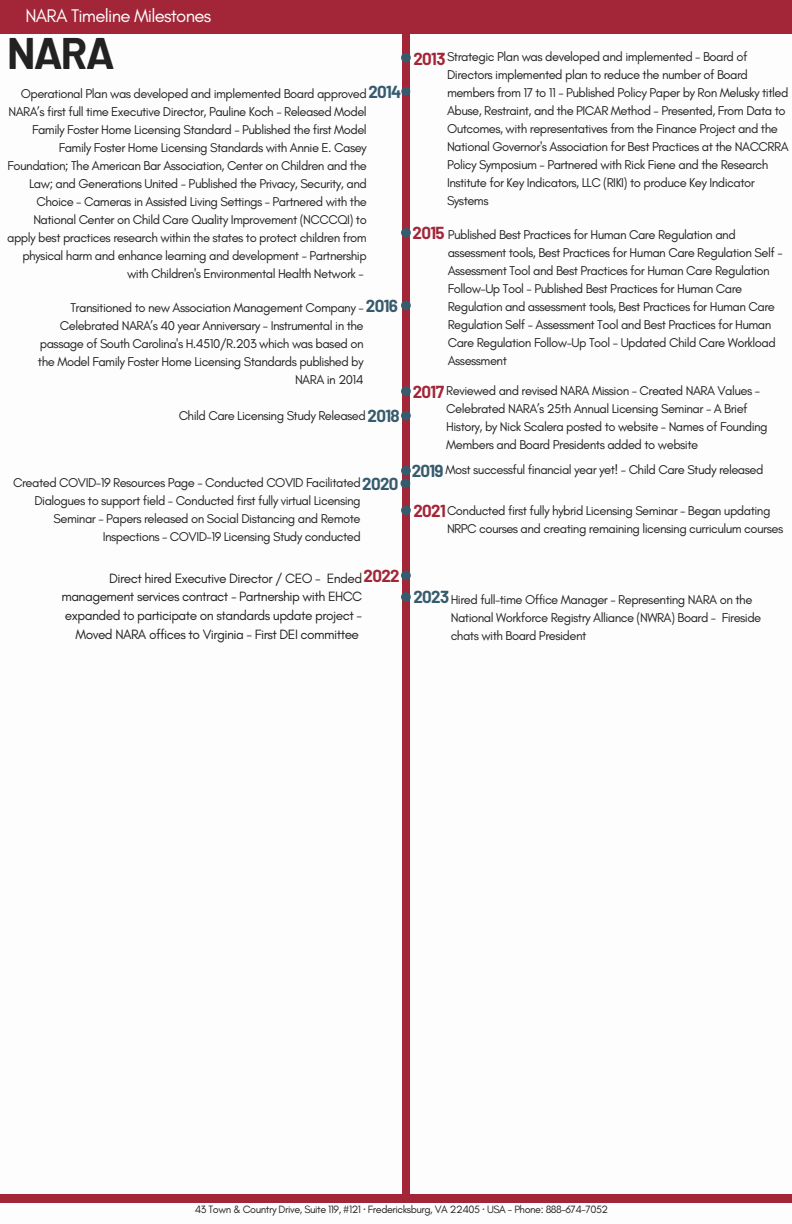
<style>
.page{position:relative;width:792px;height:1224px;background:#fff}
.page>*{position:absolute;margin:0;border:0;box-sizing:border-box;transform-origin:0 0}
.t1{font:700 43.2px "Barlow";color:#232222}
.t2{font:18.6px "Glacial Indifference";letter-spacing:-.04em;color:#fdfdfd}
.t3{font:700 17px "Barlow";letter-spacing:-.04em;color:#365b6d}
.t4{font:700 17px "Barlow";letter-spacing:-.04em;color:#a32638}
.t5{font:13.7px/18.8px "Glacial Indifference";letter-spacing:-.04em;color:#232222;text-align:right}
.t6{font:13px/18px "Glacial Indifference";letter-spacing:-.04em;color:#232222}
.t7{font:10.8px "Glacial Indifference";letter-spacing:-.04em;color:#232222}
.s1{font-family:"Noto Sans"}
</style>
<div class="page">
<div style="left:402px;top:29px;width:7px;height:1110px;background:#a32638"></div>
<div style="left:402px;top:86px;width:7px;height:1113px;background:#a32638"></div>
<div style="left:0;top:0;width:792px;height:33px;background:#a32638"></div>
<div style="left:401px;top:53px;width:10px;height:9px;background:#365b6d;border-radius:50%"></div>
<div style="left:401px;top:87px;width:9px;height:9px;background:#365b6d;border-radius:50%"></div>
<div style="left:401px;top:228px;width:10px;height:10px;background:#365b6d;border-radius:50%"></div>
<div style="left:401px;top:301px;width:10px;height:9px;background:#365b6d;border-radius:50%"></div>
<div style="left:401px;top:386px;width:10px;height:10px;background:#365b6d;border-radius:50%"></div>
<div style="left:401px;top:411px;width:10px;height:10px;background:#365b6d;border-radius:50%"></div>
<div style="left:401px;top:466px;width:10px;height:10px;background:#365b6d;border-radius:50%"></div>
<div style="left:401px;top:478px;width:9px;height:10px;background:#365b6d;border-radius:50%"></div>
<div style="left:401px;top:505px;width:10px;height:10px;background:#365b6d;border-radius:50%"></div>
<div style="left:401px;top:571px;width:10px;height:9px;background:#365b6d;border-radius:50%"></div>
<div style="left:401px;top:592px;width:10px;height:10px;background:#365b6d;border-radius:50%"></div>
<div style="left:0;top:1194px;width:792px;height:9px;background:#a32638"></div>
<p class="t2" style="left:25px;top:4px;width:187px">NARA Timeline Milestones</p>
<p class="t1" style="left:7px;top:26px;width:109px">NARA</p>
<p class="t3" style="left:368px;top:81px;width:35px">2014</p>
<p class="t6" style="left:7px;top:84px;width:361px;text-align:right">Operational Plan was developed and implemented Board approved NARA’s first full time Executive Director, Pauline Koch - Released Model Family Foster Home Licensing Standard - Published the first Model Family Foster Home Licensing Standards with Annie E. Casey Foundation; The American Bar Association, Center on Children and the Law; and Generations United - Published the Privacy, Security, and Choice - Cameras in Assisted Living Settings - Partnered with the National Center on Child Care Quality Improvement (NCCCQI) to apply best practices research within the states to protect children from physical harm and enhance learning and development - Partnership with Children's Environmental Health Network -</p>
<p class="t6" style="left:70px;top:298px;width:295px">Transitioned to new Association Management Company -</p>
<p class="t3" style="left:366px;top:295px;width:34px">2016</p>
<p class="t6" style="left:38px;top:316px;width:327px;text-align:right">Celebrated NARA’s 40 year Anniversary - Instrumental in the passage of South Carolina's H.4510/R.203 which was based on the Model Family Foster Home Licensing Standards published by NARA in 2014</p>
<p class="t3" style="left:368px;top:405px;width:34px">2018</p>
<p class="t6" style="left:179px;top:406px;width:189px">Child Care Licensing Study Released</p>
<p class="t6" style="left:13px;top:474px;width:349px;text-align:right">Created COVID-19 Resources Page - Conducted COVID Facilitated Dialogues to support field - Conducted first fully virtual Licensing Seminar - Papers released on Social Distancing and Remote Inspections - COVID-19 Licensing Study conducted</p>
<p class="t3" style="left:362px;top:473px;width:38px">2020</p>
<p class="t4" style="left:364px;top:565px;width:38px">2022</p>
<p class="t5" style="left:61px;top:569px;width:302px">Direct hired Executive Director / CEO - Ended management services contract - Partnership with EHCC expanded to participate on standards update project - Moved NARA offices to Virginia - First DEI committee</p>
<p class="t6" style="left:447px;top:47px;width:343px">Strategic Plan was developed and implemented - Board of Directors implemented plan to reduce the number of Board members from 17 to 11 - Published Policy Paper by Ron Melusky titled Abuse, Restraint, and the PICAR Method - Presented, From Data to Outcomes, with representatives from the Finance Project and the National Governor's Association for Best Practices at the NACCRRA Policy Symposium - Partnered with Rick Fiene and the Research Institute for Key Indicators, LLC (RIKI) to produce Key Indicator Systems</p>
<p class="t4" style="left:413px;top:48px;width:34px">2013</p>
<p class="t4" style="left:413px;top:222px;width:34px">2015</p>
<p class="t6" style="left:448px;top:226px;width:336px">Published Best Practices for Human Care Regulation and assessment tools, Best Practices for Human Care Regulation Self - Assessment Tool and Best Practices for Human Care Regulation Follow-Up Tool - Published Best Practices for Human Care Regulation and assessment tools, Best Practices for Human Care Regulation Self - Assessment Tool and Best Practices for Human Care Regulation Follow-Up Tool - Updated Child Care Workload Assessment</p>
<p class="t6" style="left:446px;top:382px;width:323px">Reviewed and revised NARA Mission - Created NARA Values - Celebrated NARA’s 25th Annual Licensing Seminar - A Brief History, by Nick Scalera posted to website - Names of Founding Members and Board Presidents added to website</p>
<p class="t4" style="left:413px;top:381px;width:33px">2017</p>
<p class="t6" style="left:446px;top:461px;width:320px">Most successful financial year yet! - Child Care Study released</p>
<p class="t3" style="left:412px;top:460px;width:33px">2019</p>
<p class="t4" style="left:413px;top:500px;width:34px">2021</p>
<p class="t6" style="left:447px;top:501px;width:338px">Conducted first fully hybrid Licensing Seminar - Began updating<br>NRPC courses and creating remaining licensing curriculum courses</p>
<p class="t3" style="left:413px;top:586px;width:37px">2023</p>
<p class="t6" style="left:451px;top:590px;width:312px">Hired full-time Office Manager - Representing NARA on the<br>National Workforce Registry Alliance (NWRA) Board - Fireside chats with Board President</p>
<p class="t7" style="left:195px;top:1203px;width:415px">43 Town &amp; Country Drive, Suite 119, #121 <span class="s1">·</span> Fredericksburg, VA 22405 <span class="s1">·</span> USA - Phone: 888-674-7052</p>
</div>
